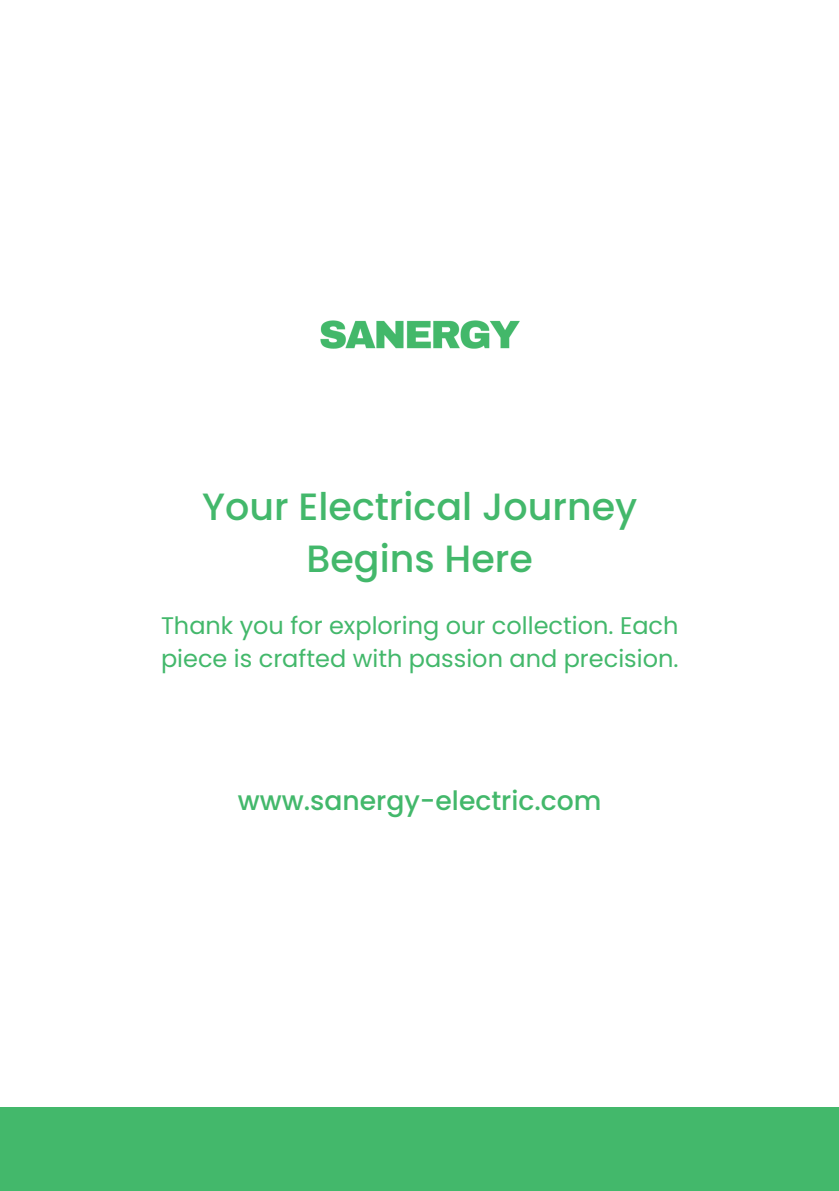
<style>
.page{position:relative;width:839px;height:1191px;background:#fff}
.page>*{position:absolute;margin:0;border:0;box-sizing:border-box;transform-origin:0 0}
.t1{font:500 38px/52.4px "Poppins";color:#43b86b;text-align:center}
.t2{font:500 26.6px "Poppins";color:#43b86b}
.t3{font:24px/33px "Poppins";color:#43b86b}
</style>
<div class="page">
<div style="left:0;top:1107px;width:838px;height:84px;background:#43b86b"></div>
<img style="left:320px;top:320px;width:200px;height:29px">
<h1 class="t1" style="left:202px;top:480px;width:436px">Your Electrical Journey<br>Begins Here</h1>
<p class="t3" style="left:161px;top:609px;width:519px">Thank you for exploring our collection. Each piece is crafted with passion and precision.</p>
<p class="t2" style="left:238px;top:785px;width:365px">www.sanergy-electric.com</p>
</div>
